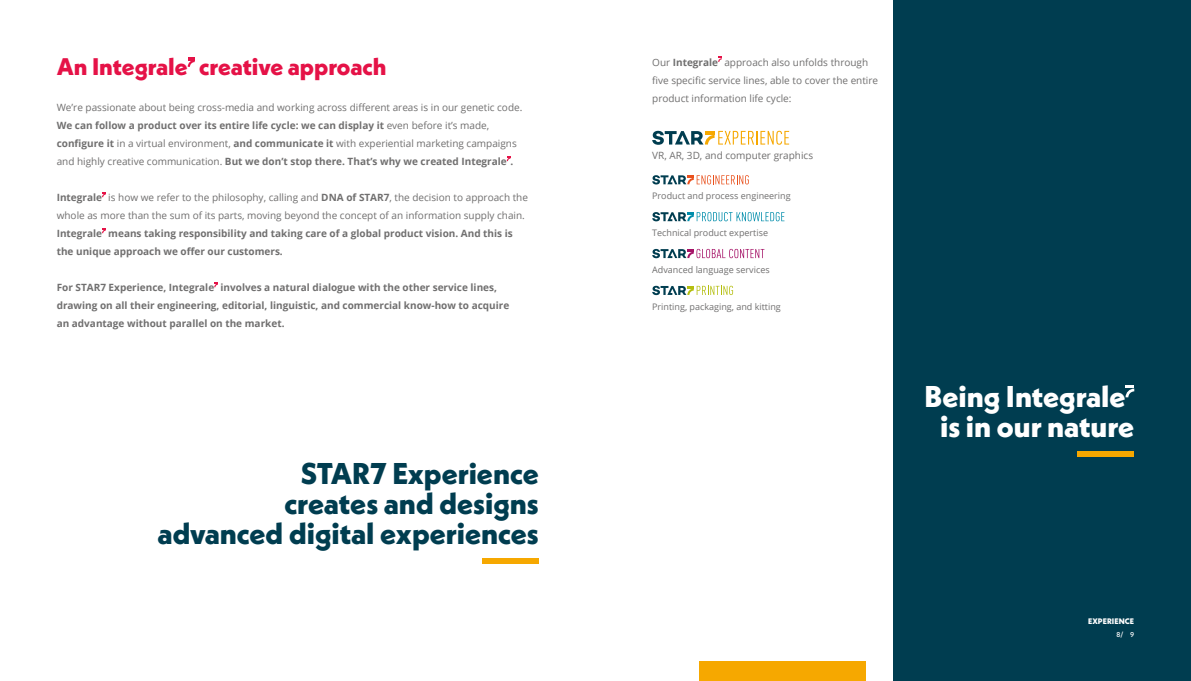
<style>
.page{position:relative;width:1191px;height:681px;background:#fff}
.page>*{position:absolute;margin:0;border:0;box-sizing:border-box;transform-origin:0 0}
.t1{font:800 30px/30px "Neue Kabel";color:#003d50;text-align:right}
.t2{font:800 30px/30px "Neue Kabel";color:#fff;text-align:center}
.t3{font:800 24px "Neue Kabel";color:#e51247}
.t4{font:10px/18px "Open Sans";color:#706f6f}
.t5{font:700 10px/18px "Open Sans";color:#706f6f}
.t6{font:9px "Open Sans";color:#706f6f}
.t7{font:800 8px "Neue Kabel";letter-spacing:.01em;color:#fff}
.t8{font:500 7px "Neue Kabel";color:#fff}
.s1{font-weight:700}
</style>
<div class="page">
<div style="left:893px;top:0;width:298px;height:680px;background:#003d50"></div>
<div style="left:699px;top:661px;width:166px;height:19px;background:#f6a800"></div>
<svg style="left:188px;top:57px;width:7px;height:10px"></svg>
<svg style="left:507px;top:156px;width:3px;height:5px"></svg>
<svg style="left:102px;top:192px;width:4px;height:5px"></svg>
<svg style="left:102px;top:228px;width:4px;height:5px"></svg>
<svg style="left:214px;top:282px;width:4px;height:5px"></svg>
<svg style="left:1125px;top:385px;width:9px;height:12px"></svg>
<div style="left:1077px;top:451px;width:57px;height:6px;background:#f6a800"></div>
<svg style="left:718px;top:57px;width:4px;height:5px"></svg>
<svg style="left:652px;top:131px;width:137px;height:14px"></svg>
<svg style="left:652px;top:175px;width:97px;height:9px"></svg>
<svg style="left:652px;top:212px;width:132px;height:9px"></svg>
<svg style="left:652px;top:249px;width:112px;height:9px"></svg>
<svg style="left:652px;top:285px;width:81px;height:10px"></svg>
<div style="left:482px;top:558px;width:57px;height:6px;background:#f6a800"></div>
<h2 class="t3" style="left:57px;top:51px;width:331px">An Integrale creative approach</h2>
<p class="t4" style="left:57px;top:98px;width:467px">We’re passionate about being cross-media and working across different areas is in our genetic code.<br><span class="s1">We can follow a product over its entire life cycle: we can display it</span> even before it’s made, <span class="s1">configure it</span> in a virtual environment, <span class="s1">and communicate it</span> with experiential marketing campaigns and highly creative communication. <span class="s1">But we don’t stop there. That’s why we created Integrale .</span></p>
<p class="t4" style="left:57px;top:188px;width:473px"><span class="s1">Integrale</span> is how we refer to the philosophy, calling and <span class="s1">DNA of STAR7</span>, the decision to approach the whole as more than the sum of its parts, moving beyond the concept of an information supply chain.</p>
<p class="t5" style="left:57px;top:224px;width:457px">Integrale means taking responsibility and taking care of a global product vision. And this is the unique approach we offer our customers.</p>
<p class="t5" style="left:57px;top:278px;width:454px">For STAR7 Experience, Integrale involves a natural dialogue with the other service lines, drawing on all their engineering, editorial, linguistic, and commercial know-how to acquire an advantage without parallel on the market.</p>
<h1 class="t1" style="left:158px;top:458px;width:382px">STAR7 Experience<br>creates and designs advanced digital experiences</h1>
<p class="t4" style="left:652px;top:53px;width:227px">Our <span class="s1">Integrale</span> approach also unfolds through five specific service lines, able to cover the entire product information life cycle:</p>
<p class="t4" style="left:652px;top:146px;width:162px">VR, AR, 3D, and computer graphics</p>
<p class="t6" style="left:652px;top:189px;width:140px">Product and process engineering</p>
<p class="t6" style="left:652px;top:226px;width:117px">Technical product expertise</p>
<p class="t6" style="left:652px;top:263px;width:119px">Advanced language services</p>
<p class="t6" style="left:652px;top:300px;width:130px">Printing, packaging, and kitting</p>
<h1 class="t2" style="left:924px;top:381px;width:211px">Being Integrale is in our nature</h1>
<p class="t7" style="left:1088px;top:616px;width:48px">EXPERIENCE</p>
<p class="t8" style="left:1116px;top:629px;width:19px">8/ 9</p>
</div>
